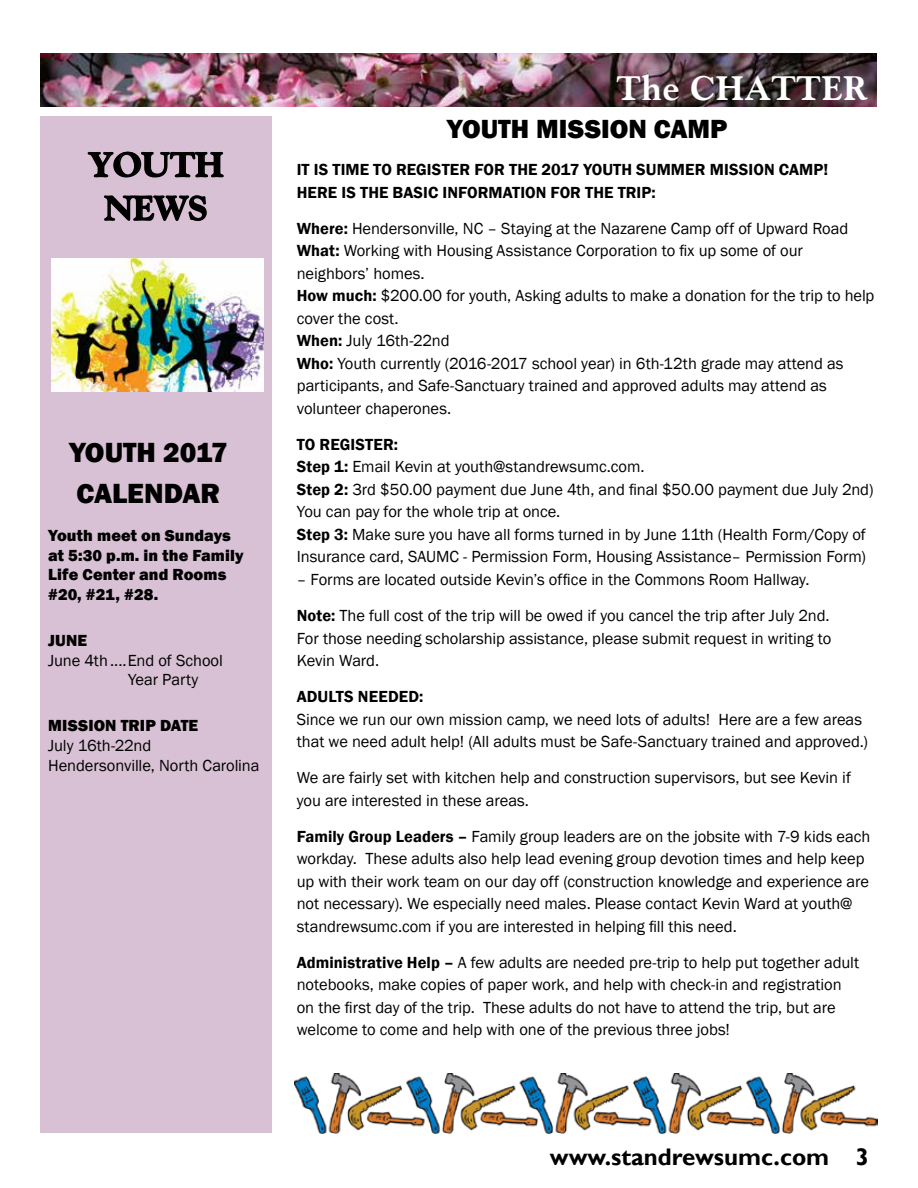
<style>
.page{position:relative;width:918px;height:1188px;background:#fff}
.page>*{position:absolute;margin:0;border:0;box-sizing:border-box;transform-origin:0 0}
.t1{font:800 34.5px "Goudy";letter-spacing:.02em;color:#fff}
.t2{font:800 34.5px/43.5px "Goudy";letter-spacing:-.005em;color:#000;text-align:center}
.t3{font:800 28.5px/41.4px "Franklin Gothic";letter-spacing:-.005em;color:#000}
.t4{font:800 27px "Franklin Gothic";color:#000}
.t5{font:700 24px "Gill Sans";color:#000}
.t6{font:16.5px/22.5px "Franklin Gothic";letter-spacing:-.005em;color:#000}
.t7{font:600 16.5px/22.5px "Franklin Gothic";letter-spacing:.005em;color:#000}
.t8{font:800 16.5px/19.8px "Franklin Gothic";letter-spacing:.005em;color:#000}
.s1{font-weight:600}
</style>
<div class="page">
<div style="left:41px;top:117px;width:231px;height:1016px;background:#d8c1d4"></div>
<svg style="left:87px;top:151px;width:137px;height:70px"></svg>
<img style="left:41px;top:53px;width:836px;height:53px">
<img style="left:52px;top:258px;width:211px;height:134px">
<img style="left:294px;top:1074px;width:584px;height:60px">
<h1 class="t2" style="left:88px;top:143px;width:137px">YOUTH<br>NEWS</h1>
<h2 class="t3" style="left:69px;top:431px;width:160px">YOUTH 2017<br>CALENDAR</h2>
<p class="t8" style="left:48px;top:525px;width:197px">Youth meet on Sundays at 5:30 p.m. in the Family<br>Life Center and Rooms #20, #21, #28.</p>
<p class="t8" style="left:48px;top:630px;width:41px">JUNE</p>
<p class="t6" style="left:128px;top:651px;width:96px;line-height:19.8px;text-indent:-80px">June 4th....End of School<br>Year Party</p>
<p class="t8" style="left:48px;top:716px;width:152px">MISSION TRIP DATE</p>
<p class="t6" style="left:48px;top:736px;width:213px;line-height:19.8px">July 16th-22nd<br>Hendersonville, North Carolina</p>
<h1 class="t1" style="left:617px;top:68px;width:252px">The CHATTER</h1>
<h3 class="t4" style="left:447px;top:111px;width:282px">YOUTH MISSION CAMP</h3>
<p class="t7" style="left:297px;top:159px;width:533px">IT IS TIME TO REGISTER FOR THE 2017 YOUTH SUMMER MISSION CAMP!<br>HERE IS THE BASIC INFORMATION FOR THE TRIP:</p>
<p class="t6" style="left:297px;top:218px;width:579px"><span class="s1">Where:</span> Hendersonville, NC – Staying at the Nazarene Camp off of Upward Road <span class="s1">What:</span> Working with Housing Assistance Corporation to fix up some of our neighbors’ homes.<br><span class="s1">How much:</span> $200.00 for youth, Asking adults to make a donation for the trip to help cover the cost.<br><span class="s1">When:</span> July 16th-22nd<br><span class="s1">Who:</span> Youth currently (2016-2017 school year) in 6th-12th grade may attend as participants, and Safe-Sanctuary trained and approved adults may attend as volunteer chaperones.</p>
<p class="t6" style="left:297px;top:434px;width:578px"><span class="s1">TO REGISTER:<br>Step 1:</span> Email Kevin at youth@standrewsumc.com.<br><span class="s1">Step 2:</span> 3rd $50.00 payment due June 4th, and final $50.00 payment due July 2nd)<br>You can pay for the whole trip at once.<br><span class="s1">Step 3:</span> Make sure you have all forms turned in by June 11th (Health Form/Copy of Insurance card, SAUMC - Permission Form, Housing Assistance– Permission Form)</p>
<p class="t6" style="left:297px;top:562px;width:534px;line-height:36px">– Forms are located outside Kevin’s office in the Commons Room Hallway.<br><span class="s1">Note:</span> The full cost of the trip will be owed if you cancel the trip after July 2nd.</p>
<p class="t6" style="left:297px;top:627px;width:536px">For those needing scholarship assistance, please submit request in writing to<br>Kevin Ward.</p>
<p class="t7" style="left:297px;top:685px;width:128px">ADULTS NEEDED:</p>
<p class="t6" style="left:297px;top:708px;width:573px">Since we run our own mission camp, we need lots of adults! Here are a few areas that we need adult help! (All adults must be Safe-Sanctuary trained and approved.)</p>
<p class="t6" style="left:297px;top:767px;width:556px">We are fairly set with kitchen help and construction supervisors, but see Kevin if you are interested in these areas.</p>
<p class="t6" style="left:297px;top:825px;width:575px"><span class="s1">Family Group Leaders –</span> Family group leaders are on the jobsite with 7-9 kids each workday. These adults also help lead evening group devotion times and help keep up with their work team on our day off (construction knowledge and experience are not necessary). We especially need males. Please contact Kevin Ward at youth@ standrewsumc.com if you are interested in helping fill this need.</p>
<p class="t6" style="left:297px;top:951px;width:564px"><span class="s1">Administrative Help –</span> A few adults are needed pre-trip to help put together adult notebooks, make copies of paper work, and help with check-in and registration on the first day of the trip. These adults do not have to attend the trip, but are welcome to come and help with one of the previous three jobs!</p>
<h3 class="t5" style="left:550px;top:1142px;width:321px">www.standrewsumc.com 3</h3>
</div>
